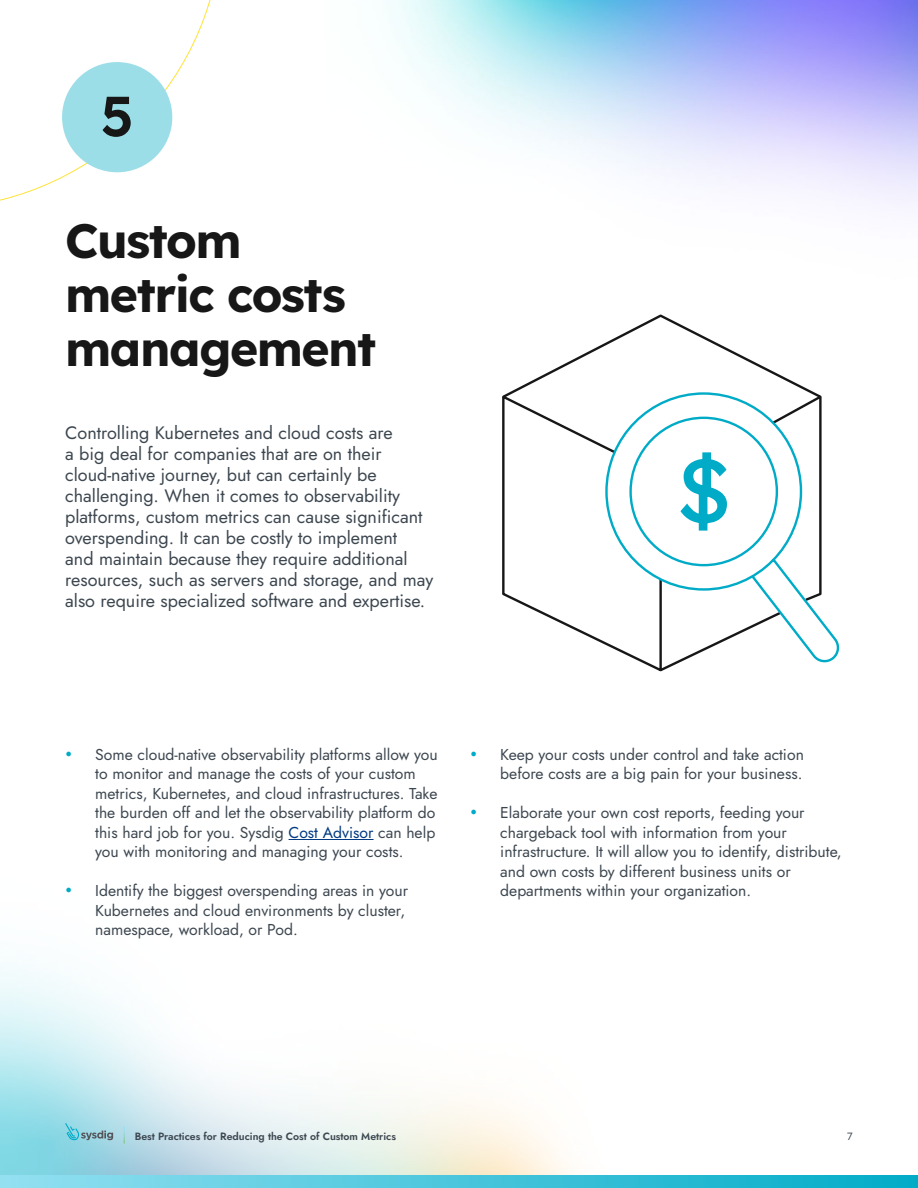
<style>
.page{position:relative;width:918px;height:1188px;background:#fff}
.page>*{position:absolute;margin:0;border:0;box-sizing:border-box;transform-origin:0 0}
.t1{font:600 56.4px "Lexend Deca";color:#171717}
.t2{font:700 48px/54px "Lexend Deca";letter-spacing:-.03em;color:#171717}
.t3{font:18px/21px "Jost";color:#3d4750}
.t4{font:15.75px/19.5px "Jost";color:#3d4750}
.t5{font:600 10.5px "Jost";color:#3d4750}
.t6{font:10.5px "Jost";color:#3d4750}
.s1{color:#00abc7}
.s2{color:#023a83}
</style>
<div class="page">
<img style="left:386px;top:0;width:532px;height:206px">
<svg style="left:0;top:0;width:211px;height:201px"></svg>
<hr style="left:289px;top:839px;width:85px;height:1px;background:#023a83">
<div style="left:62px;top:62px;width:110px;height:110px;background:#9cdee8;border-radius:50%"></div>
<svg style="left:502px;top:314px;width:310px;height:358px"></svg>
<svg style="left:604px;top:391px;width:236px;height:275px"></svg>
<svg style="left:680px;top:452px;width:47px;height:79px"></svg>
<svg style="left:0;top:1175px;width:918px;height:13px"></svg>
<svg style="left:65px;top:1123px;width:48px;height:17px"></svg>
<svg style="left:124px;top:1126px;width:1px;height:17px"></svg>
<h1 class="t1" style="left:101px;top:76px;width:35px">5</h1>
<h2 class="t2" style="left:65px;top:211px;width:313px">Custom metric costs management</h2>
<p class="t3" style="left:65px;top:423px;width:370px">Controlling Kubernetes and cloud costs are<br>a big deal for companies that are on their cloud‑native journey, but can certainly be challenging. When it comes to observability platforms, custom metrics can cause significant overspending. It can be costly to implement<br>and maintain because they require additional resources, such as servers and storage, and may also require specialized software and expertise.</p>
<p class="t4" style="left:95px;top:745px;width:344px;text-indent:-30px"><span class="s1">•</span> Some cloud‑native observability platforms allow you to monitor and manage the costs of your custom metrics, Kubernetes, and cloud infrastructures. Take the burden off and let the observability platform do this hard job for you. Sysdig <span class="s2">Cost Advisor</span> can help you with monitoring and managing your costs.</p>
<p class="t4" style="left:95px;top:881px;width:314px;text-indent:-30px"><span class="s1">•</span> Identify the biggest overspending areas in your<br>Kubernetes and cloud environments by cluster, namespace, workload, or Pod.</p>
<p class="t4" style="left:470px;top:745px;width:335px;text-align:right"><span class="s1">•</span> Keep your costs under control and take action before costs are a big pain for your business.</p>
<p class="t4" style="left:500px;top:803px;width:343px;text-indent:-30px"><span class="s1">•</span> Elaborate your own cost reports, feeding your chargeback tool with information from your infrastructure. It will allow you to identify, distribute, and own costs by different business units or departments within your organization.</p>
<p class="t5" style="left:135px;top:1129px;width:263px">Best Practices for Reducing the Cost of Custom Metrics</p>
<p class="t6" style="left:847px;top:1129px;width:7px">7</p>
</div>
